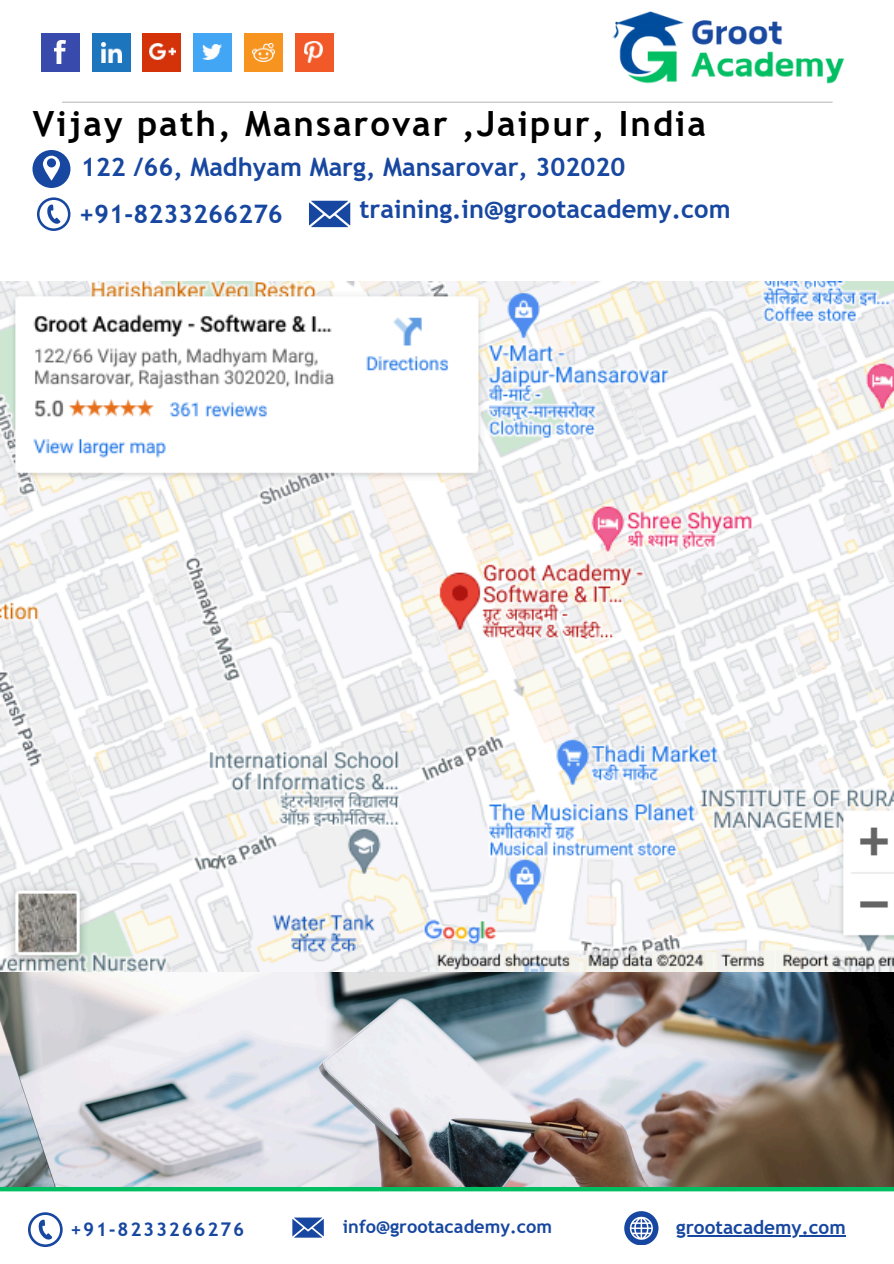
<style>
.page{position:relative;width:894px;height:1264px;background:#fff}
.page>*{position:absolute;margin:0;border:0;box-sizing:border-box;transform-origin:0 0}
.t1{font:700 34.65px "Trebuchet MS";letter-spacing:.06em;color:#000}
.t2{font:700 25.5px "Trebuchet MS";color:#1747a0}
.t3{font:700 19.05px "Trebuchet MS";color:#1747a0}
.t4{font:700 18.9px "Trebuchet MS";letter-spacing:.095em;color:#1747a0}
.t5{font:700 18.15px "Trebuchet MS";color:#1747a0}
</style>
<div class="page">
<div style="left:41px;top:33px;width:39px;height:38px;background:#384aab"></div>
<div style="left:92px;top:33px;width:38px;height:38px;background:#1c75bd"></div>
<div style="left:143px;top:33px;width:38px;height:38px;background:#d4330a"></div>
<div style="left:193px;top:33px;width:39px;height:38px;background:#42a6f5"></div>
<div style="left:244px;top:33px;width:38px;height:38px;background:#f7941f"></div>
<div style="left:295px;top:33px;width:38px;height:38px;background:#f25929"></div>
<img style="left:54px;top:41px;width:12px;height:22px">
<img style="left:101px;top:42px;width:20px;height:20px">
<img style="left:149px;top:44px;width:26px;height:16px">
<img style="left:203px;top:44px;width:19px;height:16px">
<img style="left:252px;top:43px;width:22px;height:18px">
<img style="left:304px;top:41px;width:18px;height:21px">
<hr style="left:62px;top:102px;width:770px;height:1px;background:#b7b9ba">
<img style="left:606px;top:11px;width:239px;height:92px">
<svg style="left:309px;top:201px;width:41px;height:26px"></svg>
<svg style="left:292px;top:1217px;width:32px;height:20px"></svg>
<svg style="left:28px;top:1212px;width:35px;height:34px"></svg>
<svg style="left:624px;top:1211px;width:33px;height:33px"></svg>
<hr style="left:676px;top:1235px;width:169px;height:1px;background:#1747a0">
<div style="left:0;top:1186px;width:893px;height:5px;background:#00bf63"></div>
<svg style="left:32px;top:150px;width:38px;height:38px"></svg>
<svg style="left:37px;top:197px;width:33px;height:34px"></svg>
<img style="left:0;top:281px;width:893px;height:904px">
<h1 class="t1" style="left:33px;top:103px;width:674px">Vijay path, Mansarovar ,Jaipur, India</h1>
<p class="t2" style="left:81px;top:152px;width:545px">122 /66, Madhyam Marg, Mansarovar, 302020</p>
<p class="t2" style="left:79px;top:199px;width:205px">+91-8233266276</p>
<p class="t2" style="left:359px;top:194px;width:372px">training.in@grootacademy.com</p>
<p class="t4" style="left:70px;top:1217px;width:175px">+91-8233266276</p>
<p class="t5" style="left:343px;top:1215px;width:211px">info@grootacademy.com</p>
<p class="t3" style="left:676px;top:1216px;width:171px">grootacademy.com</p>
</div>
